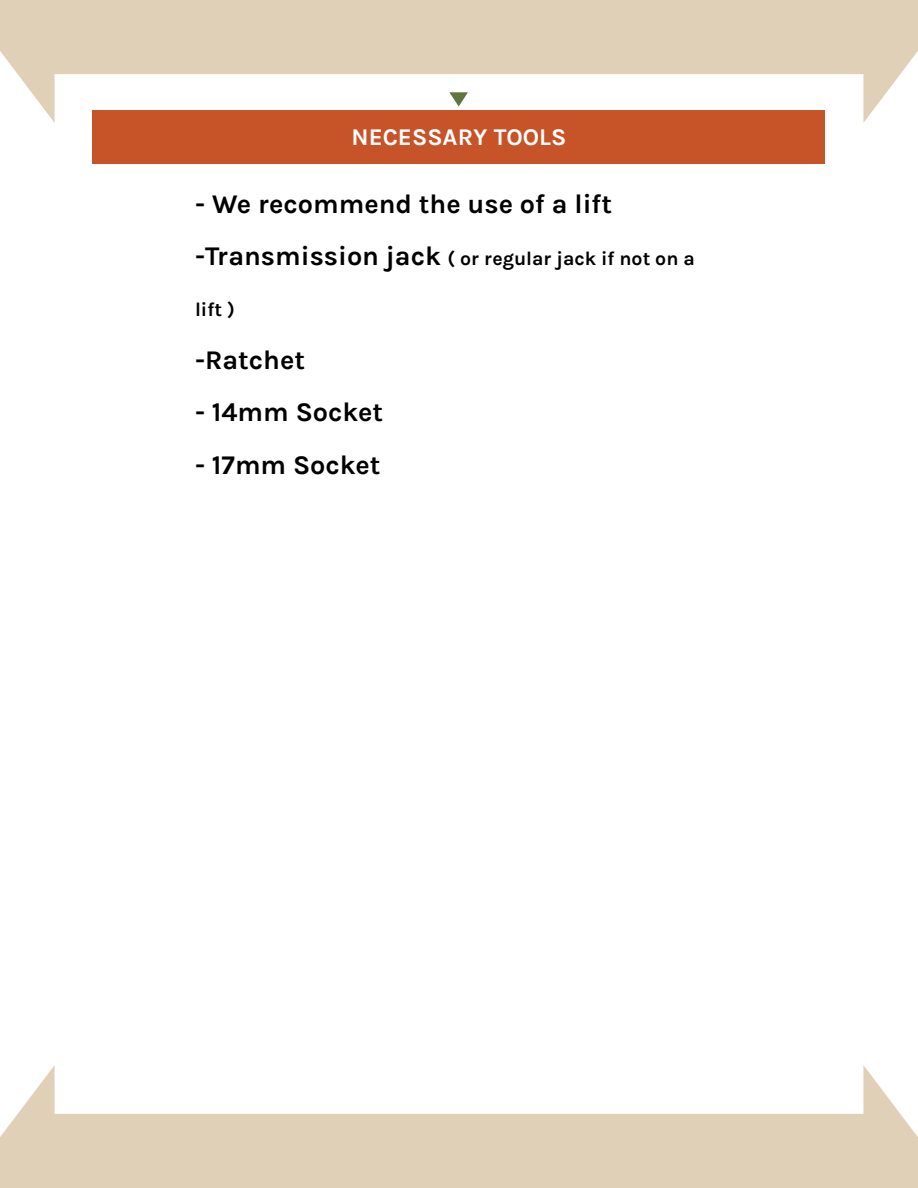
<style>
.page{position:relative;width:918px;height:1188px;background:#fff}
.page>*{position:absolute;margin:0;border:0;box-sizing:border-box;transform-origin:0 0}
.t1{font:700 27px "Karla";color:#000}
.t2{font:700 24px "Karla";color:#fff}
.t3{font:700 19.5px "Karla";color:#000}
.s1{font-size:27px}
</style>
<div class="page">
<svg style="left:0;top:1065px;width:918px;height:123px;fill:#e1d0b8"></svg>
<svg style="left:0;top:0;width:918px;height:123px;fill:#e1d0b8"></svg>
<div style="left:93px;top:110px;width:732px;height:54px;background:#c75328"></div>
<svg style="left:449px;top:92px;width:19px;height:14px"></svg>
<p class="t2" style="left:351px;top:123px;width:216px">NECESSARY TOOLS</p>
<p class="t1" style="left:195px;top:188px;width:419px">- We recommend the use of a lift</p>
<p class="t3" style="left:195px;top:247px;width:501px"><span class="s1">-Transmission jack</span> ( or regular jack if not on a</p>
<p class="t3" style="left:195px;top:298px;width:41px">lift )</p>
<p class="t1" style="left:195px;top:344px;width:111px">-Ratchet</p>
<p class="t1" style="left:195px;top:397px;width:190px">- 14mm Socket</p>
<p class="t1" style="left:195px;top:449px;width:187px">- 17mm Socket</p>
</div>
